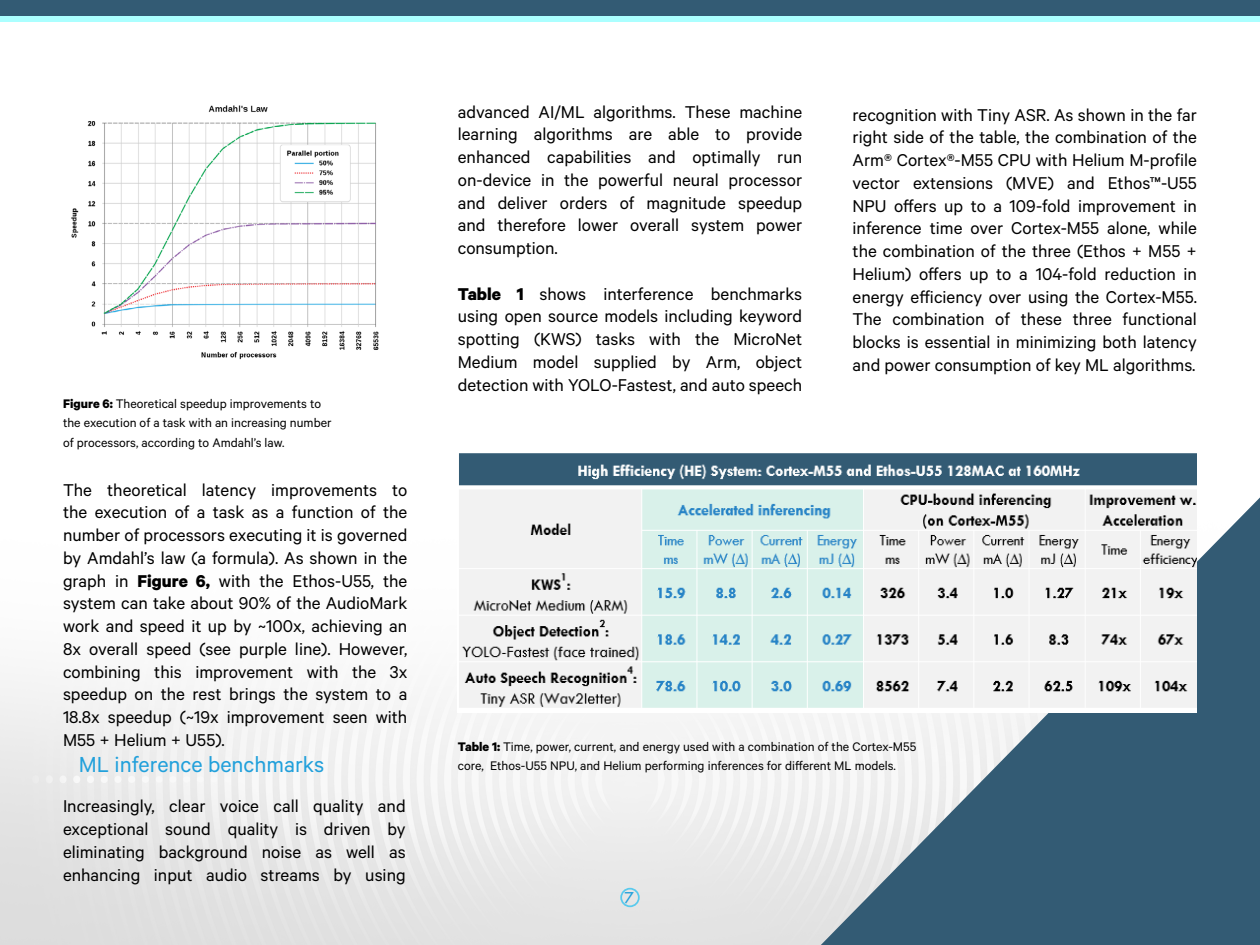
<style>
.page{position:relative;width:1260px;height:945px;background:#fff}
.page>*{position:absolute;margin:0;border:0;box-sizing:border-box;transform-origin:0 0}
.Calibro_Regular__Size_14_-Indents{font:24.5px "Calibre";color:#21a0db}
.Calibro__Size_11{font:19.25px/22.8px "Calibre";color:#000;text-align:justify}
.t1{font:17.5px "Tw Cen";color:#21a0db}
.Paragraph_Style_1{font:14px/19.2px "Calibre";color:#000}
.Credits-Calibro__Size_11{font:14px/19.2px "Calibre";color:#000}
.s1{font-weight:700}
</style>
<div class="page">
<div style="left:0;top:0;width:1260px;height:16px;background:#335b74"></div>
<div style="left:0;top:16px;width:1260px;height:6px;background:#abffff"></div>
<img style="left:0;top:680px;width:821px;height:265px">
<svg style="left:821px;top:497px;width:439px;height:448px;fill:#335b74"></svg>
<div style="left:620px;top:888px;width:20px;height:19px;border:2px solid #5acaed;border-radius:50%"></div>
<img style="left:71px;top:105px;width:308px;height:255px">
<img style="left:458px;top:453px;width:739px;height:260px">
<p class="Credits-Calibro__Size_11" style="left:63px;top:394px;width:270px"><span class="s1">Figure 6:</span> Theoretical speedup improvements to the execution of a task with an increasing number of processors, according to Amdahl’s law.</p>
<p class="Calibro__Size_11" style="left:63px;top:477px;width:346px">The theoretical latency improvements to the execution of a task as a function of the number of processors executing it is governed by Amdahl’s law (a formula). As shown in the graph in <span class="s1">Figure 6,</span> with the Ethos-U55, the system can take about 90% of the AudioMark work and speed it up by ~100x, achieving an 8x overall speed (see purple line). However, combining this improvement with the 3x speedup on the rest brings the system to a 18.8x speedup (~19x improvement seen with M55 + Helium + U55).</p>
<p class="Calibro_Regular__Size_14_-Indents" style="left:79px;top:750px;width:247px">ML inference benchmarks</p>
<p class="Calibro__Size_11" style="left:63px;top:794px;width:344px">Increasingly, clear voice call quality and exceptional sound quality is driven by eliminating background noise as well as enhancing input audio streams by using</p>
<p class="Calibro__Size_11" style="left:458px;top:99px;width:346px">advanced AI/ML algorithms. These machine learning algorithms are able to provide enhanced capabilities and optimally run on-device in the powerful neural processor and deliver orders of magnitude speedup and therefore lower overall system power consumption.</p>
<p class="Calibro__Size_11" style="left:458px;top:281px;width:346px"><span class="s1">Table 1</span> shows interference benchmarks using open source models including keyword spotting (KWS) tasks with the MicroNet Medium model supplied by Arm, object detection with YOLO-Fastest, and auto speech</p>
<p class="Calibro__Size_11" style="left:853px;top:103px;width:346px">recognition with Tiny ASR. As shown in the far right side of the table, the combination of the Arm® Cortex®-M55 CPU with Helium M-profile vector extensions (MVE) and Ethos™-U55<br>NPU offers up to a 109-fold improvement in inference time over Cortex-M55 alone, while the combination of the three (Ethos + M55 + Helium) offers up to a 104-fold reduction in energy efficiency over using the Cortex-M55.<br>The combination of these three functional blocks is essential in minimizing both latency and power consumption of key ML algorithms.</p>
<p class="Paragraph_Style_1" style="left:458px;top:736px;width:460px"><span class="s1">Table 1:</span> Time, power, current, and energy used with a combination of the Cortex-M55 core, Ethos-U55 NPU, and Helium performing inferences for different ML models.</p>
<p class="t1" style="left:625px;top:887px;width:11px">7</p>
</div>
